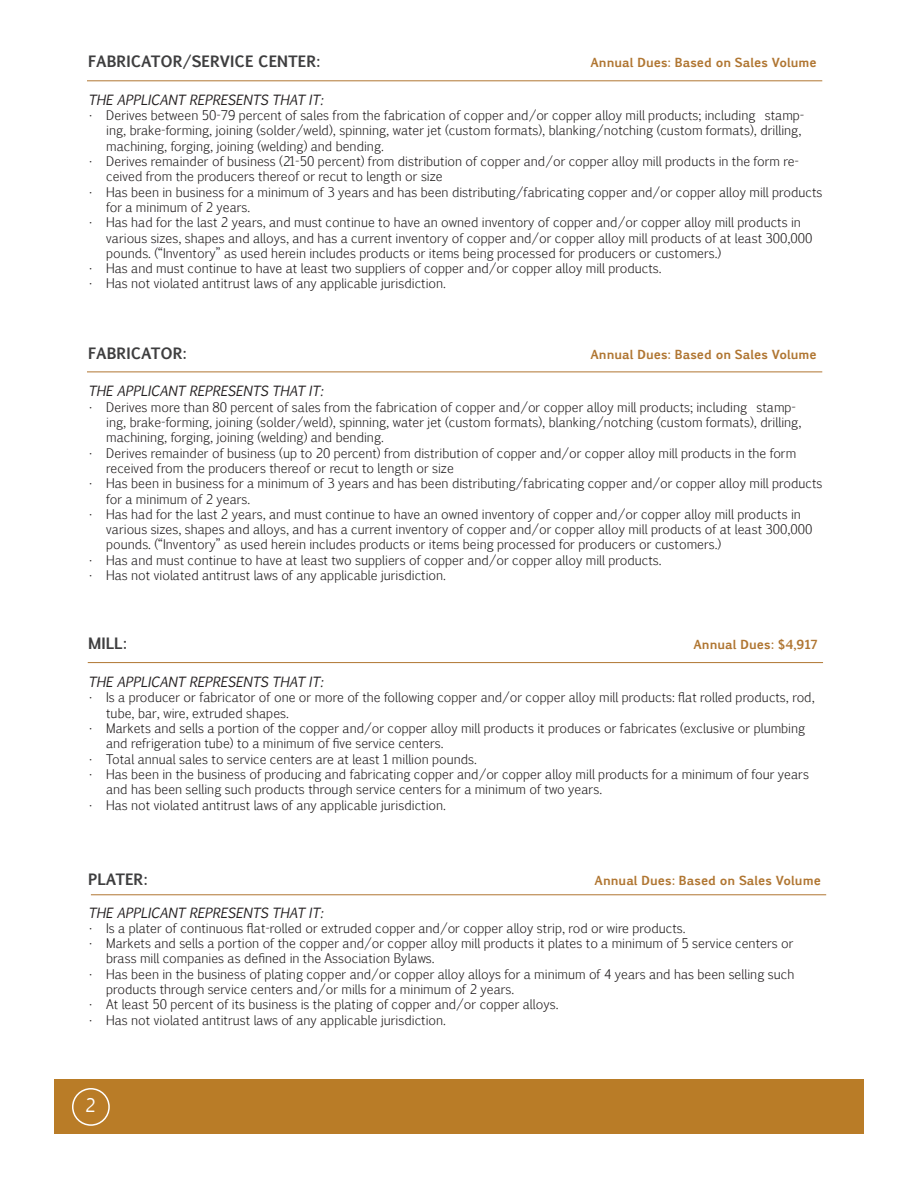
<style>
.page{position:relative;width:918px;height:1188px;background:#fff}
.page>*{position:absolute;margin:0;border:0;box-sizing:border-box;transform-origin:0 0}
.t1{font:18px "Pigiarniq";color:#fff}
.t2{font:700 15px "Pigiarniq";color:#3e3e3f}
.t3{font:italic 13.5px "Pigiarniq";color:#231f20}
.t4{font:300 12.75px/15.3px "Pigiarniq";color:#231f20}
.t5{font:700 12px "Pigiarniq";color:#b07632}
</style>
<div class="page">
<div style="left:54px;top:1080px;width:810px;height:54px;background:#b97c27"></div>
<div style="left:72px;top:1088px;width:38px;height:38px;border:2px solid #fff;border-radius:50%"></div>
<hr style="left:87px;top:81px;width:735px;height:1px;background:#b07632">
<hr style="left:87px;top:372px;width:735px;height:1px;background:#b07632">
<hr style="left:88px;top:662px;width:735px;height:1px;background:#b07632">
<hr style="left:91px;top:895px;width:735px;height:1px;background:#b07632">
<p class="t2" style="left:88px;top:51px;width:234px">FABRICATOR/SERVICE CENTER:</p>
<p class="t5" style="left:591px;top:54px;width:228px">Annual Dues: Based on Sales Volume</p>
<p class="t3" style="left:88px;top:90px;width:236px">THE APPLICANT REPRESENTS THAT IT:</p>
<p class="t4" style="left:106px;top:107px;width:700px;text-indent:-18px">• Derives between 50-79 percent of sales from the fabrication of copper and/or copper alloy mill products; including stamp&shy;ing, brake-forming, joining (solder/weld), spinning, water jet (custom formats), blanking/notching (custom formats), drilling, machining, forging, joining (welding) and bending.</p>
<p class="t4" style="left:106px;top:153px;width:694px;text-indent:-18px">• Derives remainder of business (21-50 percent) from distribution of copper and/or copper alloy mill products in the form re&shy;ceived from the producers thereof or recut to length or size</p>
<p class="t4" style="left:106px;top:184px;width:718px;text-indent:-18px">• Has been in business for a minimum of 3 years and has been distributing/fabricating copper and/or copper alloy mill products for a minimum of 2 years.</p>
<p class="t4" style="left:106px;top:214px;width:708px;text-indent:-18px">• Has had for the last 2 years, and must continue to have an owned inventory of copper and/or copper alloy mill products in various sizes, shapes and alloys, and has a current inventory of copper and/or copper alloy mill products of at least 300,000 pounds. (“Inventory” as used herein includes products or items being processed for producers or customers.)</p>
<p class="t4" style="left:88px;top:260px;width:575px">• Has and must continue to have at least two suppliers of copper and/or copper alloy mill products.</p>
<p class="t4" style="left:88px;top:276px;width:359px">• Has not violated antitrust laws of any applicable jurisdiction.</p>
<p class="t2" style="left:88px;top:342px;width:100px">FABRICATOR:</p>
<p class="t5" style="left:591px;top:345px;width:228px">Annual Dues: Based on Sales Volume</p>
<p class="t3" style="left:88px;top:382px;width:236px">THE APPLICANT REPRESENTS THAT IT:</p>
<p class="t4" style="left:106px;top:399px;width:697px;text-indent:-18px">• Derives more than 80 percent of sales from the fabrication of copper and/or copper alloy mill products; including stamp&shy;ing, brake-forming, joining (solder/weld), spinning, water jet (custom formats), blanking/notching (custom formats), drilling, machining, forging, joining (welding) and bending.</p>
<p class="t4" style="left:106px;top:445px;width:692px;text-indent:-18px">• Derives remainder of business (up to 20 percent) from distribution of copper and/or copper alloy mill products in the form received from the producers thereof or recut to length or size</p>
<p class="t4" style="left:106px;top:475px;width:718px;text-indent:-18px">• Has been in business for a minimum of 3 years and has been distributing/fabricating copper and/or copper alloy mill products for a minimum of 2 years.</p>
<p class="t4" style="left:106px;top:506px;width:708px;text-indent:-18px">• Has had for the last 2 years, and must continue to have an owned inventory of copper and/or copper alloy mill products in various sizes, shapes and alloys, and has a current inventory of copper and/or copper alloy mill products of at least 300,000 pounds. (“Inventory” as used herein includes products or items being processed for producers or customers.)</p>
<p class="t4" style="left:88px;top:552px;width:575px">• Has and must continue to have at least two suppliers of copper and/or copper alloy mill products.</p>
<p class="t4" style="left:88px;top:567px;width:359px">• Has not violated antitrust laws of any applicable jurisdiction.</p>
<p class="t2" style="left:88px;top:633px;width:40px">MILL:</p>
<p class="t5" style="left:694px;top:636px;width:126px">Annual Dues: $4,917</p>
<p class="t3" style="left:88px;top:673px;width:236px">THE APPLICANT REPRESENTS THAT IT:</p>
<p class="t4" style="left:106px;top:690px;width:710px;text-indent:-18px">• Is a producer or fabricator of one or more of the following copper and/or copper alloy mill products: flat rolled products, rod, tube, bar, wire, extruded shapes.</p>
<p class="t4" style="left:106px;top:720px;width:701px;text-indent:-18px">• Markets and sells a portion of the copper and/or copper alloy mill products it produces or fabricates (exclusive or plumbing and refrigeration tube) to a minimum of five service centers.</p>
<p class="t4" style="left:88px;top:751px;width:390px">• Total annual sales to service centers are at least 1 million pounds.</p>
<p class="t4" style="left:106px;top:766px;width:704px;text-indent:-18px">• Has been in the business of producing and fabricating copper and/or copper alloy mill products for a minimum of four years and has been selling such products through service centers for a minimum of two years.</p>
<p class="t4" style="left:88px;top:797px;width:359px">• Has not violated antitrust laws of any applicable jurisdiction.</p>
<p class="t2" style="left:88px;top:869px;width:61px">PLATER:</p>
<p class="t5" style="left:595px;top:872px;width:228px">Annual Dues: Based on Sales Volume</p>
<p class="t3" style="left:88px;top:903px;width:236px">THE APPLICANT REPRESENTS THAT IT:</p>
<p class="t4" style="left:88px;top:920px;width:599px">• Is a plater of continuous flat-rolled or extruded copper and/or copper alloy strip, rod or wire products.</p>
<p class="t4" style="left:106px;top:935px;width:689px;text-indent:-18px">• Markets and sells a portion of the copper and/or copper alloy mill products it plates to a minimum of 5 service centers or brass mill companies as defined in the Association Bylaws.</p>
<p class="t4" style="left:106px;top:966px;width:690px;text-indent:-18px">• Has been in the business of plating copper and/or copper alloy alloys for a minimum of 4 years and has been selling such products through service centers and/or mills for a minimum of 2 years.</p>
<p class="t4" style="left:88px;top:997px;width:472px">• At least 50 percent of its business is the plating of copper and/or copper alloys.</p>
<p class="t4" style="left:88px;top:1012px;width:359px">• Has not violated antitrust laws of any applicable jurisdiction.</p>
<h1 class="t1" style="left:85px;top:1093px;width:12px">2</h1>
</div>
